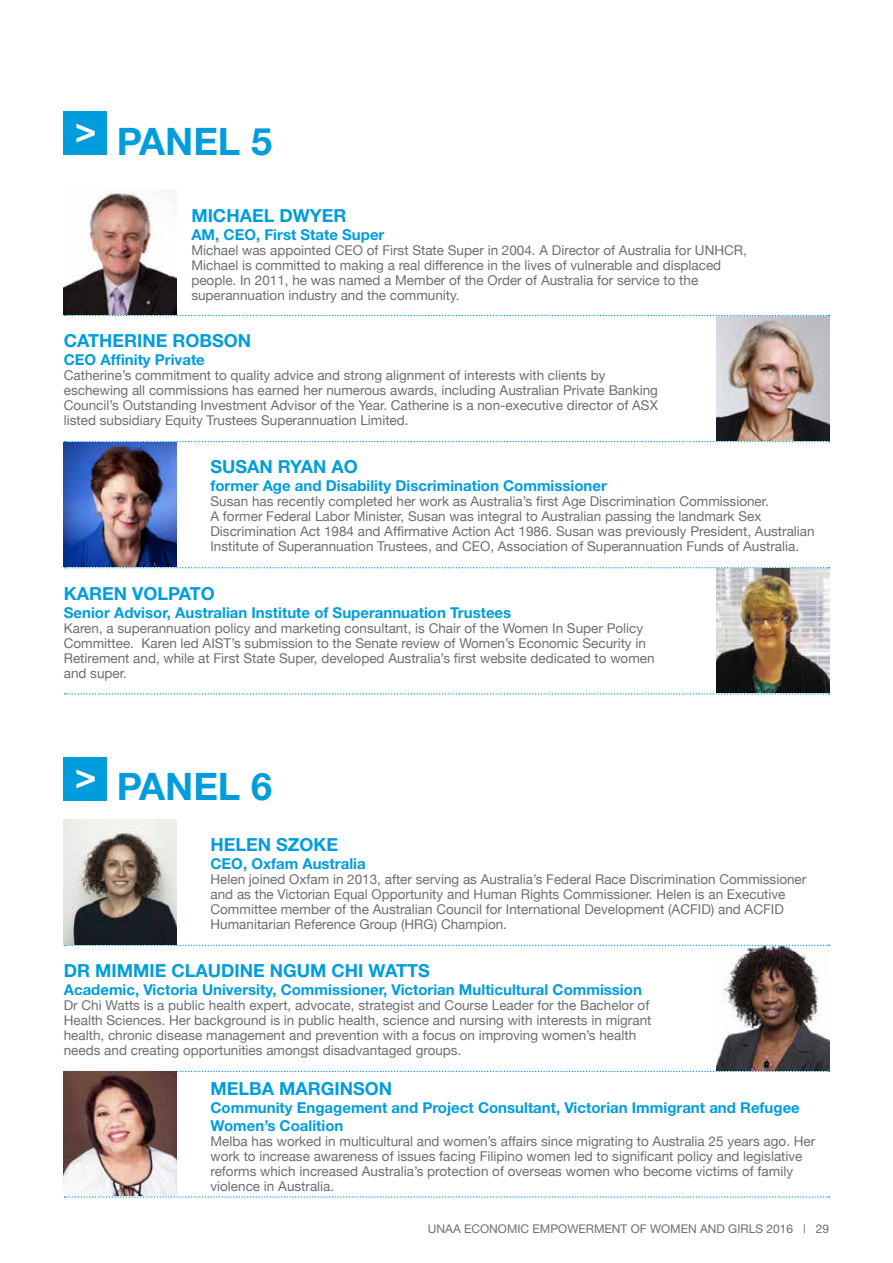
<style>
.page{position:relative;width:893px;height:1263px;background:#fff}
.page>*{position:absolute;margin:0;border:0;box-sizing:border-box;transform-origin:0 0}
.t1{font:700 37.95px "Helvetica Neue";color:#009ddc}
.t2{font:700 18px "Helvetica Neue";color:#009ddc}
.t3{font:700 15px/18px "Helvetica Neue";color:#009ddc}
.t4{font:13.5px/15px "Helvetica Neue";color:#6d6e71}
.t5{font:12px "Helvetica Neue";color:#6d6e71}
</style>
<div class="page">
<div style="left:64px;top:111px;width:43px;height:43px;background:#009ddc"></div>
<svg style="left:76px;top:124px;width:19px;height:18px"></svg>
<div style="left:64px;top:757px;width:43px;height:43px;background:#009ddc"></div>
<svg style="left:76px;top:769px;width:19px;height:19px"></svg>
<svg style="left:64px;top:315px;width:765px;height:1px"></svg>
<img style="left:64px;top:190px;width:113px;height:124px">
<svg style="left:64px;top:441px;width:765px;height:1px"></svg>
<img style="left:716px;top:316px;width:113px;height:124px">
<svg style="left:177px;top:1071px;width:652px;height:1px"></svg>
<img style="left:716px;top:946px;width:113px;height:124px">
<svg style="left:64px;top:693px;width:765px;height:1px"></svg>
<img style="left:716px;top:568px;width:113px;height:125px">
<svg style="left:64px;top:567px;width:765px;height:1px"></svg>
<img style="left:64px;top:442px;width:113px;height:125px">
<svg style="left:64px;top:945px;width:765px;height:1px"></svg>
<img style="left:64px;top:820px;width:113px;height:124px">
<svg style="left:64px;top:1196px;width:765px;height:2px"></svg>
<img style="left:64px;top:1071px;width:113px;height:125px">
<h1 class="t1" style="left:117px;top:117px;width:157px">PANEL 5</h1>
<h2 class="t2" style="left:191px;top:204px;width:156px">MICHAEL DWYER</h2>
<p class="t3" style="left:191px;top:225px;width:195px">AM, CEO, First State Super</p>
<p class="t4" style="left:191px;top:242px;width:557px">Michael was appointed CEO of First State Super in 2004. A Director of Australia for UNHCR, Michael is committed to making a real difference in the lives of vulnerable and displaced people. In 2011, he was named a Member of the Order of Australia for service to the superannuation industry and the community.</p>
<h2 class="t2" style="left:64px;top:330px;width:189px">CATHERINE ROBSON</h2>
<p class="t3" style="left:64px;top:350px;width:143px">CEO Affinity Private</p>
<p class="t4" style="left:64px;top:368px;width:596px">Catherine’s commitment to quality advice and strong alignment of interests with clients by eschewing all commissions has earned her numerous awards, including Australian Private Banking Council’s Outstanding Investment Advisor of the Year. Catherine is a non-executive director of ASX listed subsidiary Equity Trustees Superannuation Limited.</p>
<h2 class="t2" style="left:210px;top:456px;width:149px">SUSAN RYAN AO</h2>
<p class="t3" style="left:210px;top:477px;width:398px">former Age and Disability Discrimination Commissioner</p>
<p class="t4" style="left:210px;top:494px;width:606px">Susan has recently completed her work as Australia’s first Age Discrimination Commissioner.<br>A former Federal Labor Minister, Susan was integral to Australian passing the landmark Sex Discrimination Act 1984 and Affirmative Action Act 1986. Susan was previously President, Australian Institute of Superannuation Trustees, and CEO, Association of Superannuation Funds of Australia.</p>
<h2 class="t2" style="left:64px;top:582px;width:153px">KAREN VOLPATO</h2>
<p class="t3" style="left:64px;top:603px;width:449px">Senior Advisor, Australian Institute of Superannuation Trustees</p>
<p class="t4" style="left:64px;top:620px;width:592px">Karen, a superannuation policy and marketing consultant, is Chair of the Women In Super Policy Committee. Karen led AIST’s submission to the Senate review of Women’s Economic Security in Retirement and, while at First State Super, developed Australia’s first website dedicated to women and super.</p>
<h1 class="t1" style="left:117px;top:763px;width:157px">PANEL 6</h1>
<h2 class="t2" style="left:210px;top:833px;width:129px">HELEN SZOKE</h2>
<p class="t3" style="left:210px;top:854px;width:157px">CEO, Oxfam Australia</p>
<p class="t4" style="left:210px;top:871px;width:597px">Helen joined Oxfam in 2013, after serving as Australia’s Federal Race Discrimination Commissioner and as the Victorian Equal Opportunity and Human Rights Commissioner. Helen is an Executive Committee member of the Australian Council for International Development (ACFID) and ACFID Humanitarian Reference Group (HRG) Champion.</p>
<h2 class="t2" style="left:64px;top:959px;width:367px">DR MIMMIE CLAUDINE NGUM CHI WATTS</h2>
<p class="t3" style="left:64px;top:980px;width:580px">Academic, Victoria University, Commissioner, Victorian Multicultural Commission</p>
<p class="t4" style="left:64px;top:997px;width:589px">Dr Chi Watts is a public health expert, advocate, strategist and Course Leader for the Bachelor of Health Sciences. Her background is in public health, science and nursing with interests in migrant health, chronic disease management and prevention with a focus on improving women’s health needs and creating opportunities amongst disadvantaged groups.</p>
<h2 class="t2" style="left:210px;top:1077px;width:183px">MELBA MARGINSON</h2>
<p class="t3" style="left:210px;top:1098px;width:591px">Community Engagement and Project Consultant, Victorian Immigrant and Refugee<br>Women’s Coalition</p>
<p class="t4" style="left:210px;top:1133px;width:606px">Melba has worked in multicultural and women’s affairs since migrating to Australia 25 years ago. Her work to increase awareness of issues facing Filipino women led to significant policy and legislative reforms which increased Australia’s protection of overseas women who become victims of family violence in Australia.</p>
<p class="t5" style="left:428px;top:1221px;width:403px">UNAA ECONOMIC EMPOWERMENT OF WOMEN AND GIRLS 2016 | 29</p>
</div>
